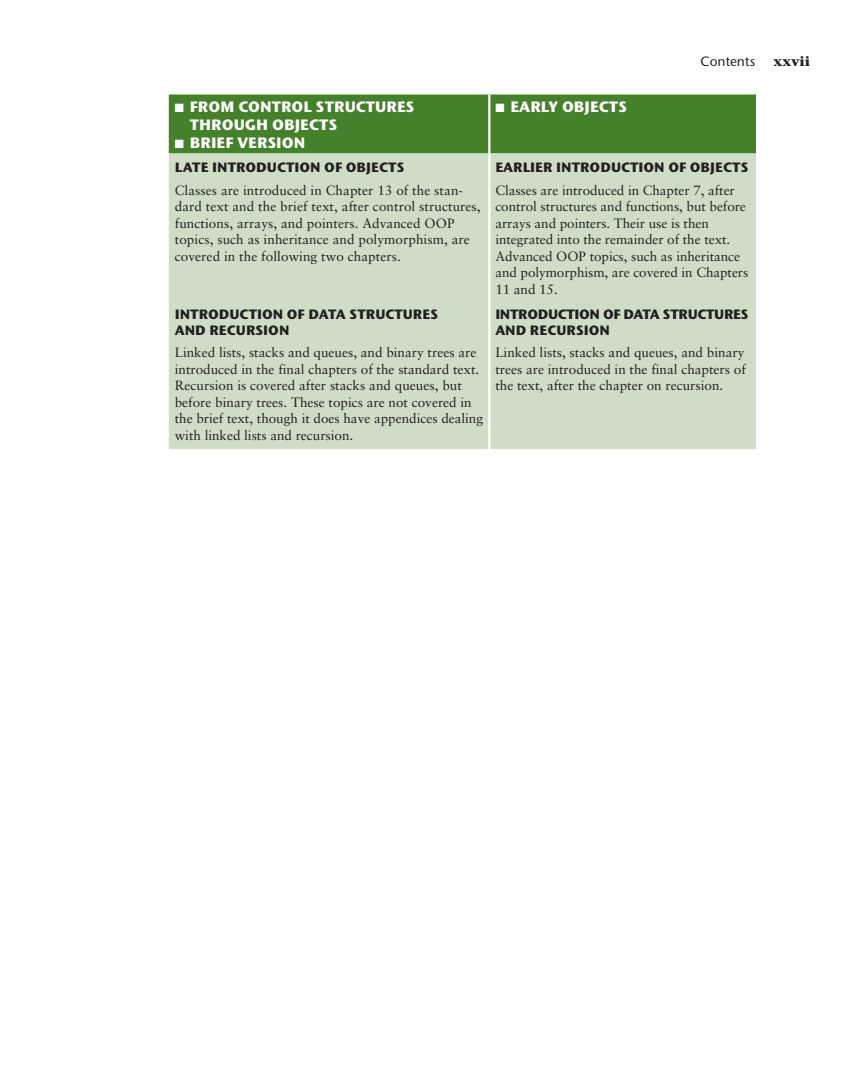
<style>
.page{position:relative;width:864px;height:1080px;background:#fff}
.page>*{position:absolute;margin:0;border:0;box-sizing:border-box;transform-origin:0 0}
.t1{font:700 15px/18px "Stone Sans ITC Std";color:#fff}
.t2{font:13.5px/16.5px "Sabon LT Pro";color:#231f20}
.t3{font:700 13.5px/16.5px "Stone Sans ITC Std";color:#231f20}
.t4{font:700 13.5px/16.5px "Stone Sans ITC Std";letter-spacing:-.025em;color:#231f20}
.t5{font:500 13.5px "Stone Sans ITC Std";color:#231f20}
.t6{font:700 13.5px "Stone Serif ITC Pro";letter-spacing:-.005em;color:#231f20}
</style>
<div class="page">
<div style="left:169px;top:154px;width:587px;height:295px;background:#cfddc6"></div>
<hr style="left:488px;top:154px;width:2px;height:24px;background:#fff">
<hr style="left:488px;top:178px;width:2px;height:122px;background:#fff">
<hr style="left:488px;top:300px;width:2px;height:41px;background:#fff">
<hr style="left:488px;top:341px;width:2px;height:108px;background:#fff">
<div style="left:169px;top:94px;width:587px;height:60px;background:#45802a"></div>
<p class="t1" style="left:190px;top:97px;width:226px;text-indent:-15px">■ FROM CONTROL STRUCTURES<br>THROUGH OBJECTS</p>
<p class="t1" style="left:175px;top:133px;width:132px">■ BRIEF VERSION</p>
<p class="t1" style="left:495px;top:97px;width:133px">■ EARLY OBJECTS</p>
<p class="t5" style="left:700px;top:53px;width:56px">Contents</p>
<p class="t6" style="left:773px;top:52px;width:38px">xxvii</p>
<p class="t3" style="left:175px;top:159px;width:231px">LATE INTRODUCTION OF OBJECTS</p>
<p class="t3" style="left:495px;top:159px;width:255px">EARLIER INTRODUCTION OF OBJECTS</p>
<p class="t2" style="left:175px;top:181px;width:307px">Classes are introduced in Chapter 13 of the stan&shy;dard text and the brief text, after control structures, functions, arrays, and pointers. Advanced OOP topics, such as inheritance and polymorphism, are covered in the following two chapters.</p>
<p class="t2" style="left:495px;top:181px;width:255px">Classes are introduced in Chapter 7, after control structures and functions, but before arrays and pointers. Their use is then integrated into the remainder of the text.<br>Advanced OOP topics, such as inheritance and polymorphism, are covered in Chapters 11 and 15.</p>
<p class="t3" style="left:175px;top:305px;width:265px">INTRODUCTION OF DATA STRUCTURES<br>AND RECURSION</p>
<p class="t4" style="left:495px;top:305px;width:255px">INTRODUCTION OF DATA STRUCTURES<br>AND RECURSION</p>
<p class="t2" style="left:175px;top:344px;width:310px">Linked lists, stacks and queues, and binary trees are introduced in the final chapters of the standard text.<br>Recursion is covered after stacks and queues, but before binary trees. These topics are not covered in the brief text, though it does have appendices dealing with linked lists and recursion.</p>
<p class="t2" style="left:495px;top:344px;width:252px;text-align:justify">Linked lists, stacks and queues, and binary trees are introduced in the final chapters of the text, after the chapter on recursion.</p>
</div>
